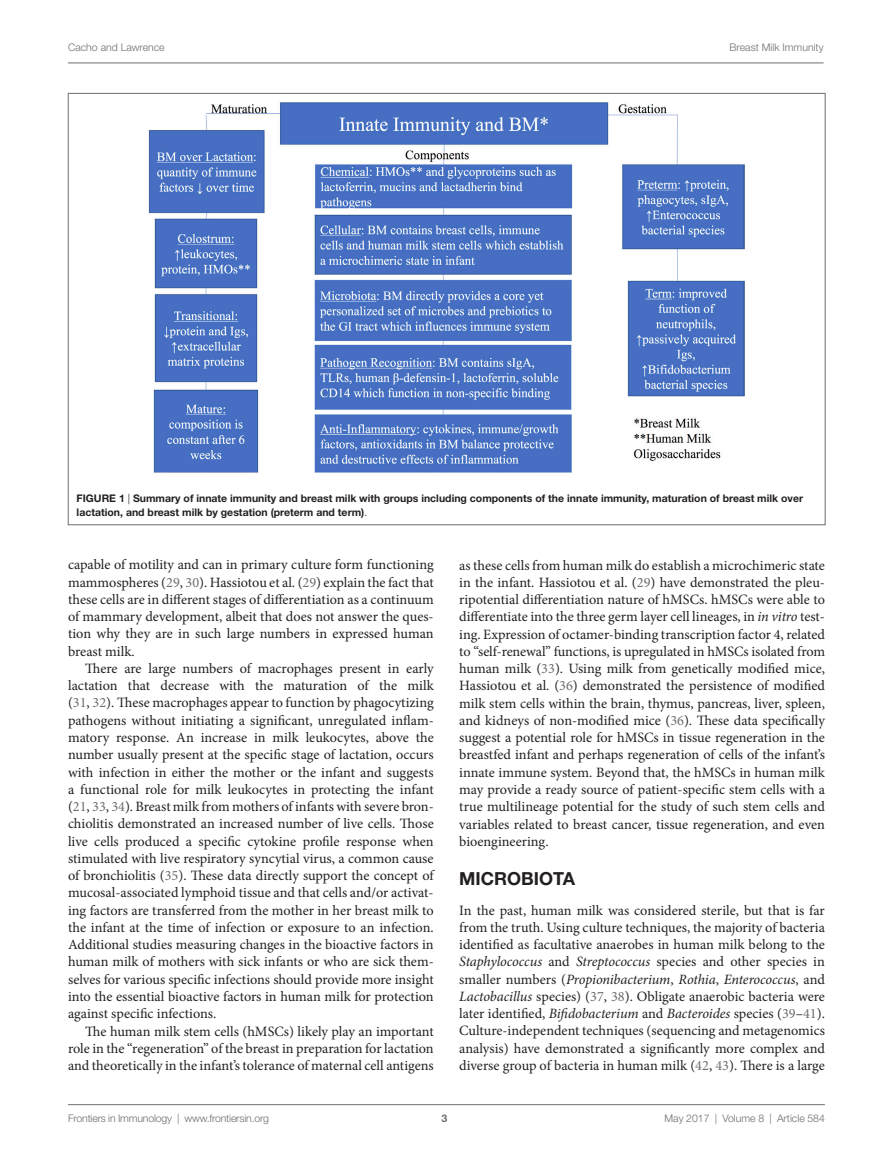
<style>
.page{position:relative;width:893px;height:1170px;background:#fff}
.page>*{position:absolute;margin:0;border:0;box-sizing:border-box;transform-origin:0 0}
.t1{font:700 18px "Helvetica Neue LT Std";color:#231f20}
.t2{font:14.25px/17.2px "Minion Pro";color:#231f20;text-align:justify}
.t3{font:700 10.5px/14.2px "Helvetica Neue LT Std";color:#231f20}
.t4{font:300 10.5px "Helvetica Neue LT Std";color:#6c6d70}
.t5{font:700 10.5px "Helvetica Neue LT Std";color:#6c6d70}
.s1{font-weight:300}
.s2{color:#6c6d70}
.s3{font-style:italic}
</style>
<div class="page">
<img style="left:149px;top:102px;width:596px;height:370px">
<hr style="left:68px;top:1104px;width:757px;height:1px;background:#6c6d70">
<hr style="left:68px;top:63px;width:755px;height:1px;background:#6c6d70">
<p class="t4" style="left:68px;top:41px;width:98px">Cacho and Lawrence</p>
<p class="t4" style="left:730px;top:41px;width:95px">Breast Milk Immunity</p>
<p class="t3" style="left:77px;top:491px;width:728px">Figure 1 <span class="s1">|</span> Summary of innate immunity and breast milk with groups including components of the innate immunity, maturation of breast milk over lactation, and breast milk by gestation (preterm and term)<span class="s1">.</span></p>
<p class="t2" style="left:68px;top:556px;width:367px">capable of motility and can in primary culture form functioning mammospheres (<span class="s2">29</span>, <span class="s2">30</span>). Hassiotou et al. (<span class="s2">29</span>) explain the fact that these cells are in different stages of differentiation as a continuum of mammary development, albeit that does not answer the ques&shy;tion why they are in such large numbers in expressed human breast milk.</p>
<p class="t2" style="left:68px;top:659px;width:367px;text-indent:17px">There are large numbers of macrophages present in early lactation that decrease with the maturation of the milk (<span class="s2">31</span>, <span class="s2">32</span>). These macrophages appear to function by phagocytizing pathogens without initiating a significant, unregulated inflam&shy;matory response. An increase in milk leukocytes, above the number usually present at the specific stage of lactation, occurs with infection in either the mother or the infant and suggests a functional role for milk leukocytes in protecting the infant (<span class="s2">21</span>, <span class="s2">33</span>, <span class="s2">34</span>). Breast milk from mothers of infants with severe bron&shy;chiolitis demonstrated an increased number of live cells. Those live cells produced a specific cytokine profile response when stimulated with live respiratory syncytial virus, a common cause of bronchiolitis (<span class="s2">35</span>). These data directly support the concept of mucosal-associated lymphoid tissue and that cells and/or activat&shy;ing factors are transferred from the mother in her breast milk to the infant at the time of infection or exposure to an infection.<br>Additional studies measuring changes in the bioactive factors in human milk of mothers with sick infants or who are sick them&shy;selves for various specific infections should provide more insight into the essential bioactive factors in human milk for protection against specific infections.</p>
<p class="t2" style="left:68px;top:1022px;width:367px;text-indent:17px">The human milk stem cells (hMSCs) likely play an important role in the “regeneration” of the breast in preparation for lactation and theoretically in the infant’s tolerance of maternal cell antigens</p>
<p class="t2" style="left:459px;top:556px;width:367px">as these cells from human milk do establish a microchimeric state in the infant. Hassiotou et al. (<span class="s2">29</span>) have demonstrated the pleu&shy;ripotential differentiation nature of hMSCs. hMSCs were able to differentiate into the three germ layer cell lineages, in <span class="s3">in vitro</span> test&shy;ing. Expression of octamer-binding transcription factor 4, related to “self-renewal” functions, is upregulated in hMSCs isolated from human milk (<span class="s2">33</span>). Using milk from genetically modified mice, Hassiotou et al. (<span class="s2">36</span>) demonstrated the persistence of modified milk stem cells within the brain, thymus, pancreas, liver, spleen, and kidneys of non-modified mice (<span class="s2">36</span>). These data specifically suggest a potential role for hMSCs in tissue regeneration in the breastfed infant and perhaps regeneration of cells of the infant’s innate immune system. Beyond that, the hMSCs in human milk may provide a ready source of patient-specific stem cells with a true multilineage potential for the study of such stem cells and variables related to breast cancer, tissue regeneration, and even bioengineering.</p>
<p class="t1" style="left:459px;top:866px;width:117px">MICROBIOTA</p>
<p class="t2" style="left:459px;top:901px;width:367px">In the past, human milk was considered sterile, but that is far from the truth. Using culture techniques, the majority of bacteria identified as facultative anaerobes in human milk belong to the <span class="s3">Staphylococcus</span> and <span class="s3">Streptococcus</span> species and other species in smaller numbers (<span class="s3">Propionibacterium</span>, <span class="s3">Rothia</span>, <span class="s3">Enterococcus</span>, and <span class="s3">Lactobacillus</span> species) (<span class="s2">37</span>, <span class="s2">38</span>). Obligate anaerobic bacteria were later identified, <span class="s3">Bifidobacterium</span> and <span class="s3">Bacteroides</span> species (<span class="s2">39</span>–<span class="s2">41</span>).<br>Culture-independent techniques (sequencing and metagenomics analysis) have demonstrated a significantly more complex and diverse group of bacteria in human milk (<span class="s2">42</span>, <span class="s2">43</span>). There is a large</p>
<p class="t4" style="left:68px;top:1111px;width:203px">Frontiers in Immunology | www.frontiersin.org</p>
<p class="t4" style="left:665px;top:1111px;width:162px">May 2017 | Volume 8 | Article 584</p>
<p class="t5" style="left:441px;top:1111px;width:7px">3</p>
</div>
